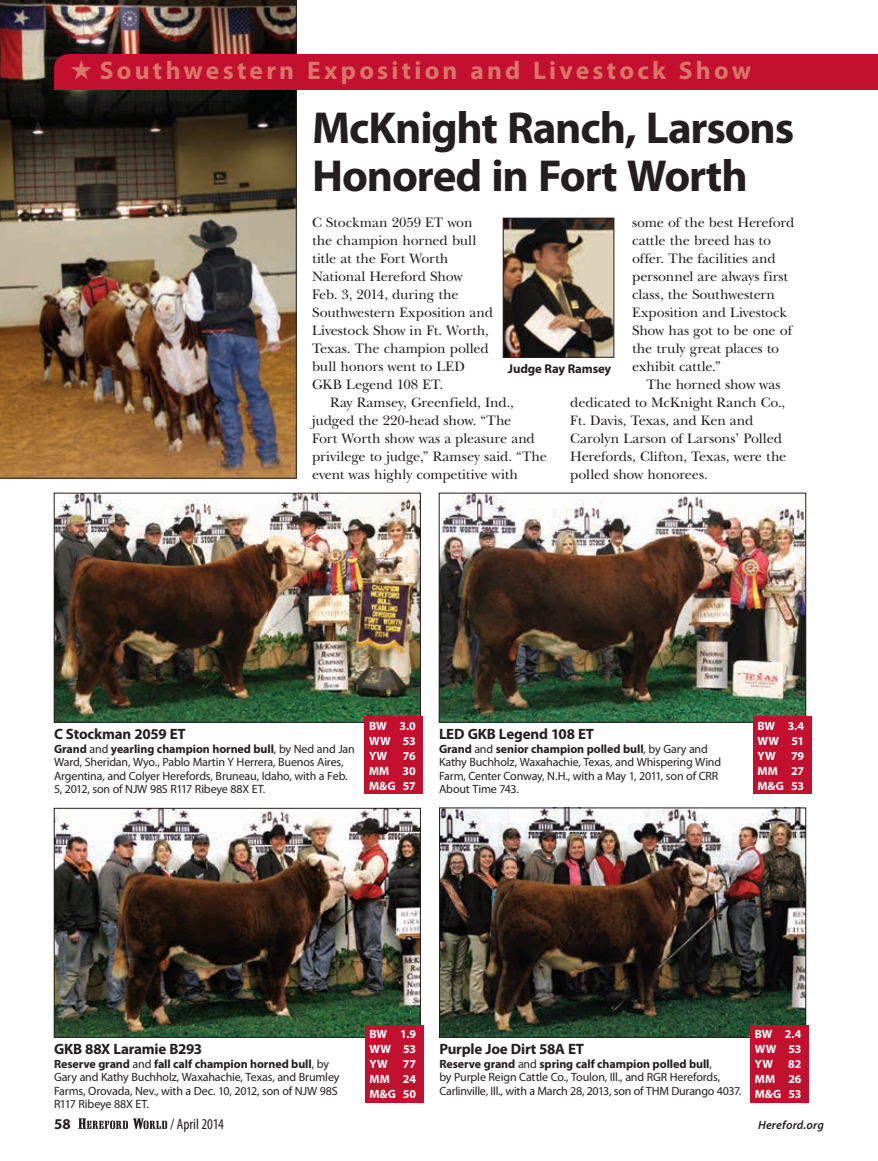
<style>
.page{position:relative;width:878px;height:1161px;background:#fff}
.page>*{position:absolute;margin:0;border:0;box-sizing:border-box;transform-origin:0 0}
.t1{font:700 45px/48px "Myriad Pro";letter-spacing:-.025em;color:#231f20}
.t2{font:700 25.5px "Myriad Pro";letter-spacing:.125em;color:#d97669}
.t3{font:700 15px "Myriad Pro";letter-spacing:-.015em;color:#231f20}
.t4{font:condensed 15px "Myriad Pro";color:#231f20}
.t5{font:14.25px/18px "New Baskerville";letter-spacing:-.01em;color:#231f20}
.t6{font:700 12.75px "Myriad Pro";letter-spacing:-.01em;color:#231f20}
.t7{font:12px/13.5px "Myriad Pro";letter-spacing:-.015em;color:#231f20}
.t8{font:700 12px/15px "Myriad Pro";letter-spacing:-.015em;color:#fff;text-align:justify}
.t9{font:italic 600 12px "Myriad Pro";letter-spacing:.015em;color:#231f20}
.s1{font-weight:700}
</style>
<div class="page">
<img style="left:441px;top:495px;width:363px;height:225px">
<div style="left:439px;top:493px;width:367px;height:229px;border:1px solid #231f20"></div>
<div style="left:753px;top:716px;width:58px;height:78px;background:#c3102f"></div>
<img style="left:56px;top:495px;width:362px;height:225px">
<div style="left:54px;top:493px;width:366px;height:229px;border:1px solid #231f20"></div>
<div style="left:364px;top:716px;width:59px;height:78px;background:#c3102f"></div>
<img style="left:56px;top:810px;width:362px;height:226px">
<div style="left:54px;top:808px;width:366px;height:230px;border:1px solid #231f20"></div>
<div style="left:365px;top:1025px;width:58px;height:78px;background:#c3102f"></div>
<img style="left:441px;top:810px;width:363px;height:226px">
<div style="left:439px;top:808px;width:367px;height:230px;border:1px solid #231f20"></div>
<div style="left:750px;top:1025px;width:58px;height:78px;background:#c3102f"></div>
<img style="left:505px;top:220px;width:107px;height:135px">
<div style="left:503px;top:218px;width:111px;height:139px;border:1px solid #231f20"></div>
<img style="left:0;top:0;width:296px;height:478px">
<div style="left:54px;top:54px;width:824px;height:36px;background:#c3102f"></div>
<svg style="left:78px;top:1118px;width:89px;height:11px"></svg>
<h2 class="t2" style="left:70px;top:57px;width:682px">★ Southwestern Exposition and Livestock Show</h2>
<h1 class="t1" style="left:312px;top:104px;width:483px">McKnight Ranch, Larsons<br>Honored in Fort Worth</h1>
<p class="t5" style="left:312px;top:213px;width:182px">C Stockman 2059 ET won the champion horned bull title at the Fort Worth<br>National Hereford Show<br>Feb. 3, 2014, during the<br>Southwestern Exposition and<br>Livestock Show in Ft. Worth,<br>Texas. The champion polled bull honors went to LED<br>GKB Legend 108 ET.</p>
<p class="t5" style="left:312px;top:393px;width:236px;text-indent:18px">Ray Ramsey, Greenfield, Ind., judged the 220-head show. “The<br>Fort Worth show was a pleasure and privilege to judge,” Ramsey said. “The event was highly competitive with</p>
<p class="t5" style="left:632px;top:213px;width:164px">some of the best Hereford cattle the breed has to offer. The facilities and personnel are always first class, the Southwestern<br>Exposition and Livestock<br>Show has got to be one of the truly great places to exhibit cattle.”</p>
<p class="t5" style="left:570px;top:375px;width:217px;text-indent:76px">The horned show was dedicated to McKnight Ranch Co.,<br>Ft. Davis, Texas, and Ken and<br>Carolyn Larson of Larsons’ Polled<br>Herefords, Clifton, Texas, were the polled show honorees.</p>
<p class="t6" style="left:508px;top:362px;width:105px">Judge Ray Ramsey</p>
<p class="t3" style="left:54px;top:726px;width:133px">C Stockman 2059 ET</p>
<p class="t7" style="left:54px;top:742px;width:302px"><span class="s1">Grand</span> and <span class="s1">yearling champion horned bull</span>, by Ned and Jan Ward, Sheridan, Wyo., Pablo Martin Y Herrera, Buenos Aires, Argentina, and Colyer Herefords, Bruneau, Idaho, with a Feb.<br>5, 2012, son of NJW 98S R117 Ribeye 88X ET.</p>
<p class="t8" style="left:369px;top:718px;width:48px">BW 3.0<br>WW 53<br>YW</p>
<p class="t8" style="left:369px;top:748px;width:48px;text-indent:34px">76<br>MM 30<br>M&amp;G 57</p>
<p class="t3" style="left:439px;top:726px;width:157px">LED GKB Legend 108 ET</p>
<p class="t7" style="left:439px;top:742px;width:284px"><span class="s1">Grand</span> and <span class="s1">senior champion polled bull</span>, by Gary and Kathy Buchholz, Waxahachie, Texas, and Whispering Wind Farm, Center Conway, N.H., with a May 1, 2011, son of CRR About Time 743.</p>
<p class="t8" style="left:757px;top:718px;width:48px">BW 3.4<br>WW 51<br>YW</p>
<p class="t8" style="left:757px;top:748px;width:48px;text-indent:33px">79<br>MM 27<br>M&amp;G 53</p>
<p class="t3" style="left:54px;top:1041px;width:150px">GKB 88X Laramie B293</p>
<p class="t7" style="left:54px;top:1057px;width:287px"><span class="s1">Reserve grand</span> and <span class="s1">fall calf champion horned bull</span>, by Gary and Kathy Buchholz, Waxahachie, Texas, and Brumley Farms, Orovada, Nev., with a Dec. 10, 2012, son of NJW 98S R117 Ribeye 88X ET.</p>
<p class="t8" style="left:369px;top:1027px;width:48px">BW 1.9<br>WW 53<br>YW</p>
<p class="t8" style="left:369px;top:1057px;width:48px;text-indent:33px">77<br>MM 24<br>M&amp;G 50</p>
<p class="t3" style="left:439px;top:1041px;width:146px">Purple Joe Dirt 58A ET</p>
<p class="t7" style="left:439px;top:1057px;width:303px"><span class="s1">Reserve grand</span> and <span class="s1">spring calf champion polled bull</span>,<br>by Purple Reign Cattle Co., Toulon, Ill., and RGR Herefords,<br>Carlinville, Ill., with a March 28, 2013, son of THM Durango 4037.</p>
<p class="t8" style="left:754px;top:1027px;width:48px">BW 2.4<br>WW 53<br>YW</p>
<p class="t8" style="left:754px;top:1057px;width:48px;text-indent:33px">82<br>MM 26<br>M&amp;G 53</p>
<p class="t3" style="left:54px;top:1115px;width:18px">58</p>
<p class="t4" style="left:170px;top:1116px;width:55px">/ April 2014</p>
<p class="t9" style="left:758px;top:1118px;width:67px">Hereford.org</p>
</div>
